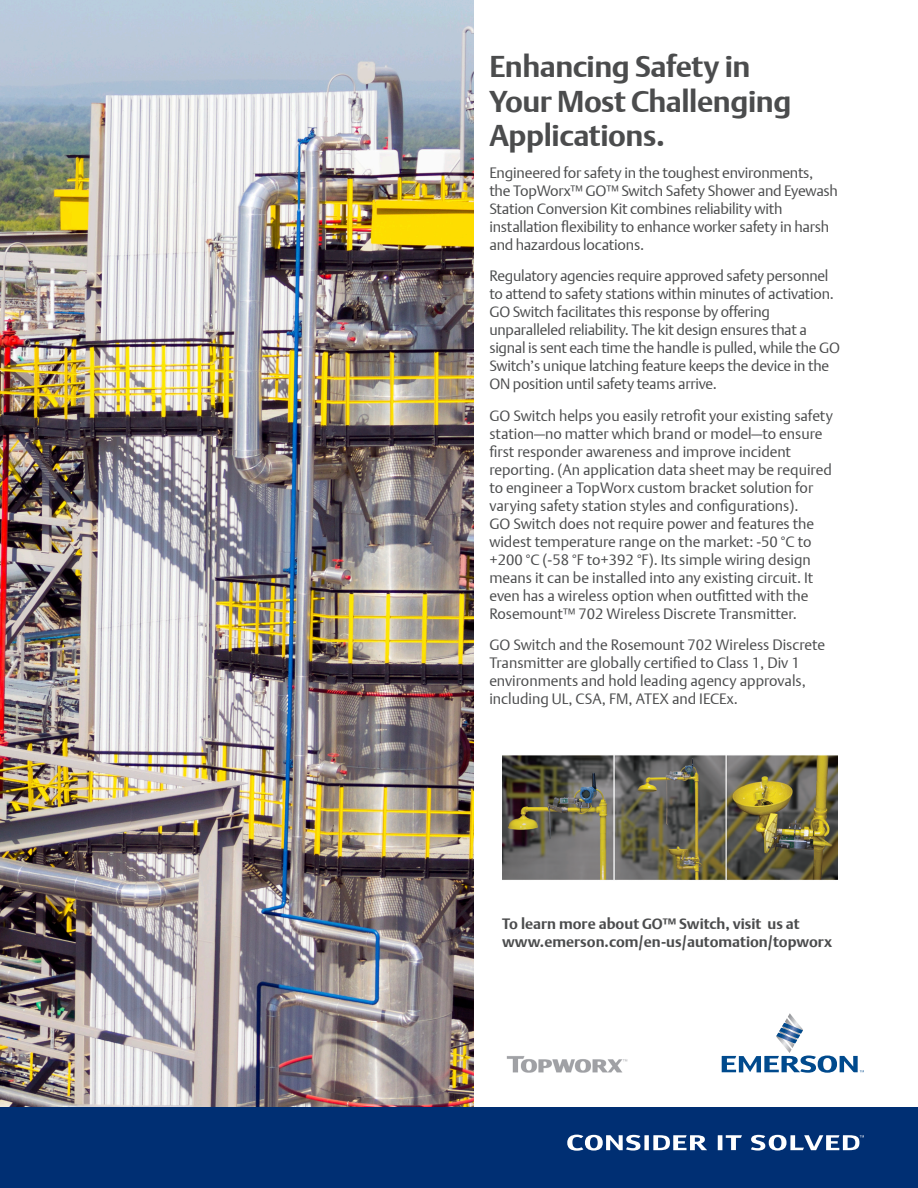
<style>
.page{position:relative;width:918px;height:1188px;background:#fff}
.page>*{position:absolute;margin:0;border:0;box-sizing:border-box;transform-origin:0 0}
.t1{font:700 30px/34.5px "DTL Argo T";letter-spacing:-.015em;color:#4b4c4d}
.Body{font:15px/18px "DTL Argo T Light";letter-spacing:-.01em;color:#4b4c4d}
.t2{font:700 15px "DTL Argo T";color:#4b4c4d}
</style>
<div class="page">
<img style="left:0;top:0;width:473px;height:1107px">
<div style="left:0;top:1107px;width:918px;height:81px;background:#002f73"></div>
<img style="left:506px;top:1056px;width:122px;height:16px">
<svg style="left:722px;top:1013px;width:142px;height:60px"></svg>
<svg style="left:718px;top:1135px;width:24px;height:15px"></svg>
<svg style="left:567px;top:1135px;width:140px;height:16px"></svg>
<svg style="left:751px;top:1135px;width:113px;height:16px"></svg>
<img style="left:502px;top:755px;width:336px;height:125px">
<p class="t1" style="left:489px;top:49px;width:303px">Enhancing Safety in<br>Your Most Challenging<br>Applications.</p>
<p class="Body" style="left:489px;top:163px;width:350px">Engineered for safety in the toughest environments, the TopWorx™ GO™ Switch Safety Shower and Eyewash Station Conversion Kit combines reliability with installation flexibility to enhance worker safety in harsh and hazardous locations.</p>
<p class="Body" style="left:489px;top:267px;width:352px">Regulatory agencies require approved safety personnel to attend to safety stations within minutes of activation.<br>GO Switch facilitates this response by offering unparalleled reliability. The kit design ensures that a signal is sent each time the handle is pulled, while the GO Switch’s unique latching feature keeps the device in the ON position until safety teams arrive.</p>
<p class="Body" style="left:489px;top:406px;width:345px">GO Switch helps you easily retrofit your existing safety station—no matter which brand or model—to ensure first responder awareness and improve incident reporting. (An application data sheet may be required to engineer a TopWorx custom bracket solution for varying safety station styles and configurations).<br>GO Switch does not require power and features the widest temperature range on the market: -50 °C to +200 °C (-58 °F to+392 °F). Its simple wiring design means it can be installed into any existing circuit. It even has a wireless option when outfitted with the Rosemount™ 702 Wireless Discrete Transmitter.</p>
<p class="Body" style="left:489px;top:636px;width:337px">GO Switch and the Rosemount 702 Wireless Discrete Transmitter are globally certified to Class 1, Div 1 environments and hold leading agency approvals, including UL, CSA, FM, ATEX and IECEx.</p>
<p class="t2" style="left:502px;top:915px;width:299px">To learn more about GO™ Switch, visit us at</p>
<p class="t2" style="left:502px;top:933px;width:331px">www.emerson.com/en-us/automation/topworx</p>
</div>
